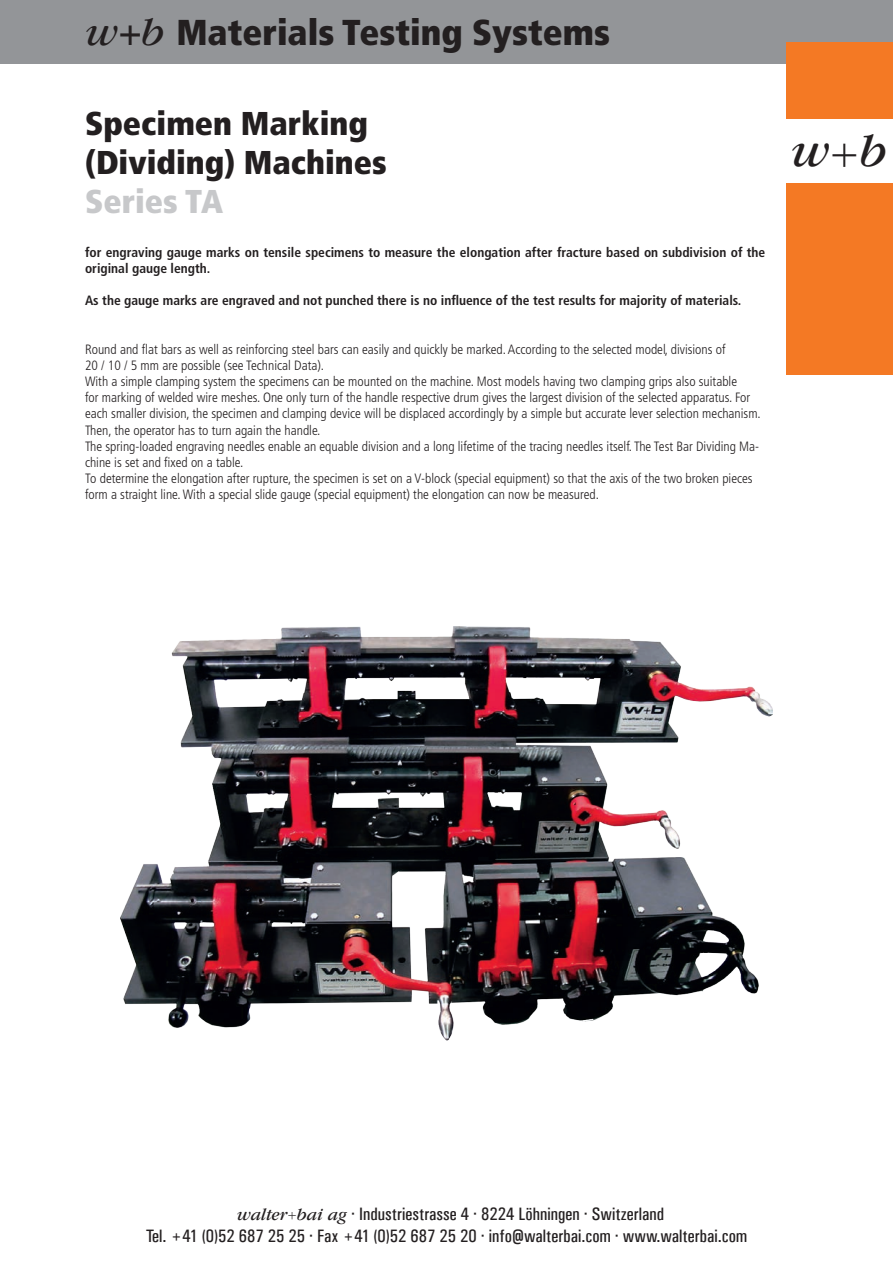
<style>
.page{position:relative;width:893px;height:1263px;background:#fff}
.page>*{position:absolute;margin:0;border:0;box-sizing:border-box;transform-origin:0 0}
.t1{font:italic 49.5px "Garamond";color:#231f20}
.t2{font:900 condensed 36px "Frutiger LT Pro";color:#231f20}
.t3{font:900 condensed 33px/39px "Frutiger LT Pro";color:#231f20}
.t4{font:900 condensed 33px "Frutiger LT Pro";color:#c7c8ca}
.t5{font:18px/21.6px "Univers Condensed";color:#231f20;text-align:center}
.t6{font:300 condensed 13.5px/16.2px "Frutiger LT Pro";color:#231f20}
.t7{font:700 condensed 13.5px/16.2px "Frutiger LT Pro";color:#231f20}
.s1{font-family:"Garamond";font-weight:400;font-style:italic;font-stretch:normal;font-size:42px}
.s2{font-family:"Garamond";font-weight:400;font-style:italic;font-stretch:normal;font-size:39px}
.s3{font-style:normal;font-size:45px}
.s4{font-family:"Garamond";font-style:italic}
.s5{font-family:"Garamond";font-size:14.25px}
</style>
<div class="page">
<div style="left:0;top:0;width:893px;height:64px;background:#939598"></div>
<div style="left:787px;top:183px;width:106px;height:191px;background:#f47924"></div>
<div style="left:787px;top:43px;width:106px;height:76px;background:#f47924"></div>
<img style="left:120px;top:627px;width:652px;height:413px">
<h2 class="t2" style="left:85px;top:10px;width:527px"><span class="s1">w</span><span class="s2">+</span><span class="s1">b</span> Materials Testing Systems</h2>
<h3 class="t3" style="left:85px;top:104px;width:303px">Specimen Marking (Dividing) Machines</h3>
<h3 class="t4" style="left:85px;top:182px;width:140px">Series TA</h3>
<p class="t7" style="left:85px;top:244px;width:682px">for engraving gauge marks on tensile specimens to measure the elongation after fracture based on subdivision of the original gauge length.</p>
<p class="t7" style="left:85px;top:293px;width:658px">As the gauge marks are engraved and not punched there is no influence of the test results for majority of materials.</p>
<p class="t6" style="left:85px;top:341px;width:677px">Round and flat bars as well as reinforcing steel bars can easily and quickly be marked. According to the selected model, divisions of<br>20 / 10 / 5 mm are possible (see Technical Data).<br>With a simple clamping system the specimens can be mounted on the machine. Most models having two clamping grips also suitable<br>for marking of welded wire meshes. One only turn of the handle respective drum gives the largest division of the selected apparatus. For each smaller division, the specimen and clamping device will be displaced accordingly by a simple but accurate lever selection mechanism.<br>Then, the operator has to turn again the handle.<br>The spring-loaded engraving needles enable an equable division and a long lifetime of the tracing needles itself. The Test Bar Dividing Ma&shy;chine is set and fixed on a table.<br>To determine the elongation after rupture, the specimen is set on a V-block (special equipment) so that the axis of the two broken pieces form a straight line. With a special slide gauge (special equipment) the elongation can now be measured.</p>
<h1 class="t1" style="left:791px;top:121px;width:98px">w<span class="s3">+</span>b</h1>
<h3 class="t5" style="left:146px;top:1203px;width:603px"><span class="s4">walter</span><span class="s5">+</span><span class="s4">bai ag</span> · Industriestrasse 4 · 8224 Löhningen · Switzerland<br>Tel. +41 (0)52 687 25 25 · Fax +41 (0)52 687 25 20 · info@walterbai.com · www.walterbai.com</h3>
</div>
